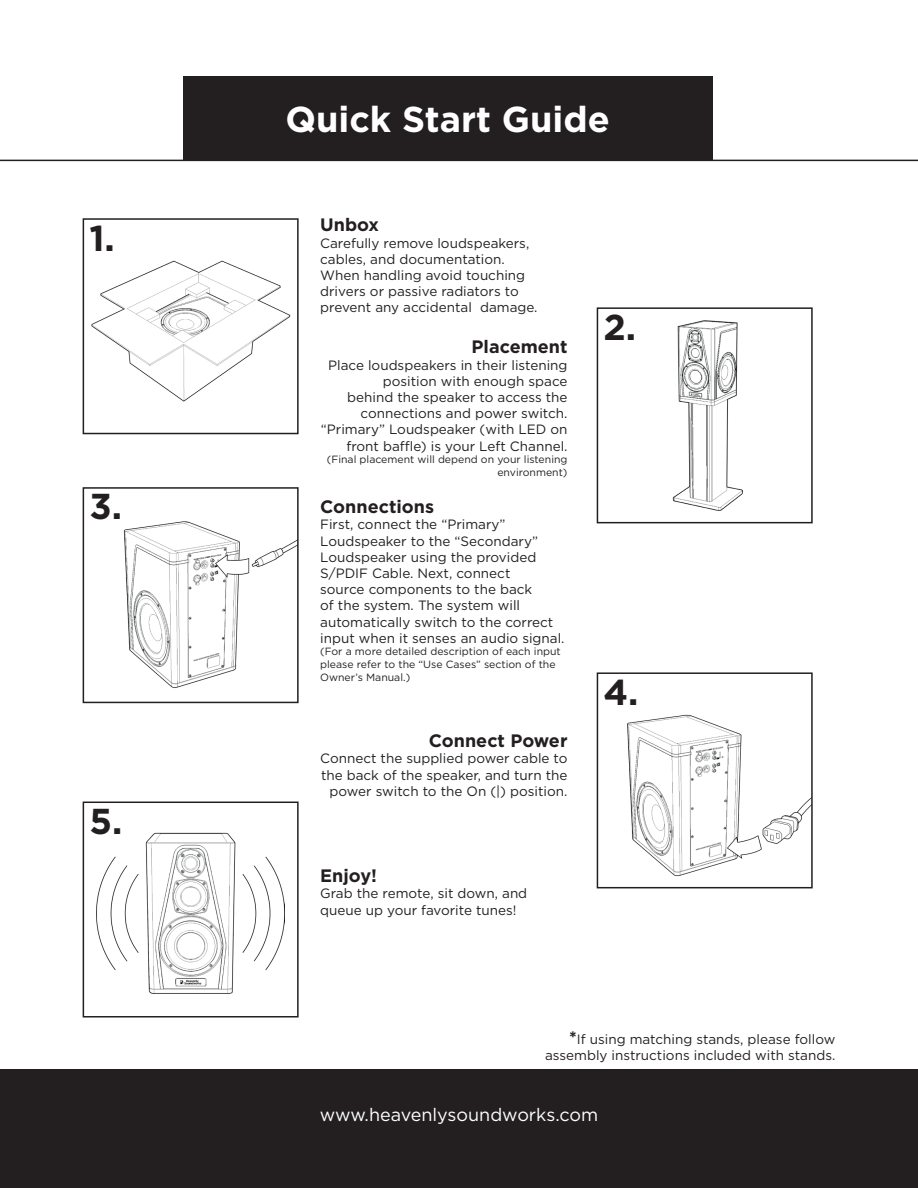
<style>
.page{position:relative;width:918px;height:1188px;background:#fff}
.page>*{position:absolute;margin:0;border:0;box-sizing:border-box;transform-origin:0 0}
.t1{font:700 36px "Gotham";color:#fff}
.t2{font:700 36px "Gotham";color:#231f20}
.t3{font:700 18px "Gotham";color:#231f20}
.t4{font:18px "Gotham";color:#fff}
.t5{font:13.5px/16.2px "Gotham";color:#231f20}
.t6{font:10.5px/12.6px "Gotham";color:#231f20}
.s1{font-weight:700;font-size:18px}
</style>
<div class="page">
<div style="left:0;top:1069px;width:918px;height:119px;background:#231f20"></div>
<hr style="left:0;top:160px;width:918px;height:1px;background:#231f20">
<div style="left:183px;top:76px;width:529px;height:84px;background:#231f20"></div>
<img style="left:91px;top:260px;width:200px;height:142px">
<div style="left:83px;top:218px;width:216px;height:216px;border:2px solid #231f20"></div>
<img style="left:627px;top:714px;width:183px;height:163px">
<div style="left:597px;top:672px;width:216px;height:216px;border:2px solid #231f20"></div>
<img style="left:123px;top:521px;width:173px;height:167px">
<div style="left:83px;top:487px;width:216px;height:216px;border:2px solid #231f20"></div>
<img style="left:672px;top:320px;width:71px;height:191px">
<div style="left:597px;top:307px;width:216px;height:216px;border:2px solid #231f20"></div>
<img style="left:97px;top:832px;width:187px;height:162px">
<div style="left:83px;top:802px;width:216px;height:216px;border:2px solid #231f20"></div>
<p class="t2" style="left:89px;top:217px;width:27px">1.</p>
<p class="t2" style="left:89px;top:486px;width:34px">3.</p>
<p class="t2" style="left:89px;top:800px;width:34px">5.</p>
<p class="t1" style="left:285px;top:99px;width:326px">Quick Start Guide</p>
<p class="t3" style="left:320px;top:215px;width:60px">Unbox</p>
<p class="t5" style="left:320px;top:235px;width:211px">Carefully remove loudspeakers, cables, and documentation.</p>
<p class="t5" style="left:320px;top:267px;width:219px">When handling avoid touching drivers or passive radiators to prevent any accidental damage.</p>
<p class="t3" style="left:472px;top:337px;width:97px">Placement</p>
<p class="t5" style="left:328px;top:356px;width:241px;text-align:right">Place loudspeakers in their listening position with enough space<br>behind the speaker to access the connections and power switch.</p>
<p class="t5" style="left:321px;top:421px;width:248px;text-align:right">“Primary” Loudspeaker (with LED on front baffle) is your Left Channel.</p>
<p class="t6" style="left:327px;top:453px;width:242px;text-align:right">(Final placement will depend on your listening environment)</p>
<p class="t3" style="left:320px;top:496px;width:115px">Connections</p>
<p class="t5" style="left:320px;top:516px;width:246px">First, connect the “Primary”<br>Loudspeaker to the “Secondary”<br>Loudspeaker using the provided<br>S/PDIF Cable. Next, connect<br>source components to the back<br>of the system. The system will automatically switch to the correct input when it senses an audio signal.</p>
<p class="t6" style="left:320px;top:645px;width:242px">(For a more detailed description of each input please refer to the “Use Cases” section of the<br>Owner’s Manual.)</p>
<p class="t3" style="left:429px;top:730px;width:140px">Connect Power</p>
<p class="t5" style="left:320px;top:750px;width:249px;text-align:right">Connect the supplied power cable to the back of the speaker, and turn the power switch to the On (|) position.</p>
<p class="t3" style="left:320px;top:865px;width:58px">Enjoy!</p>
<p class="t5" style="left:320px;top:885px;width:209px">Grab the remote, sit down, and queue up your favorite tunes!</p>
<p class="t2" style="left:603px;top:306px;width:34px">2.</p>
<p class="t2" style="left:603px;top:671px;width:37px">4.</p>
<p class="t5" style="left:545px;top:1031px;width:292px;text-align:right"><span class="s1">*</span>If using matching stands, please follow assembly instructions included with stands.</p>
<h2 class="t4" style="left:320px;top:1104px;width:280px">www.heavenlysoundworks.com</h2>
</div>
